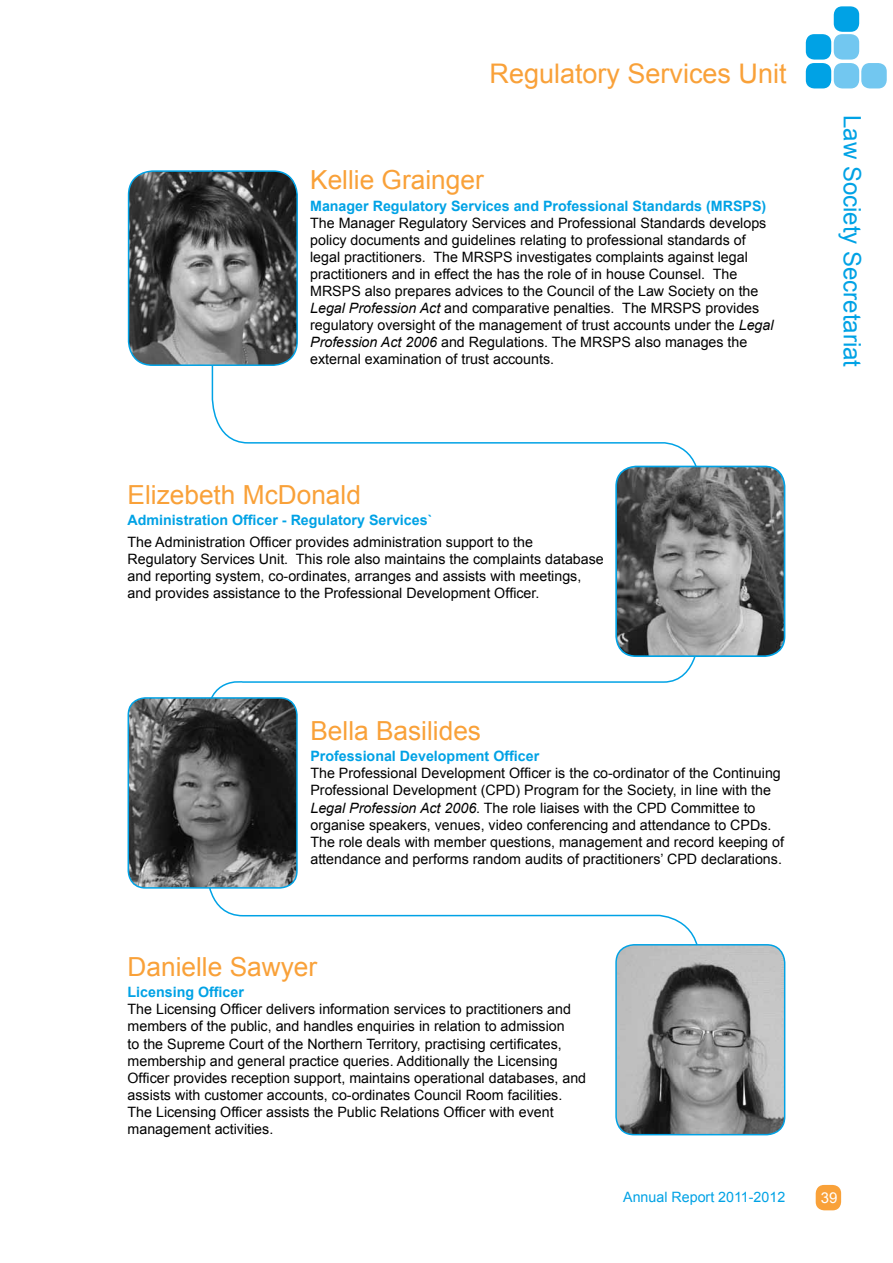
<style>
.page{position:relative;width:893px;height:1263px;background:#fff}
.page>*{position:absolute;margin:0;border:0;box-sizing:border-box;transform-origin:0 0}
.t1{font:27px "Arial";color:#f9a139}
.t2{font:26.25px "Arial";color:#f9a139}
.t3{font:24px "Arial";color:#00a2e5}
.t4{font:15px "Arial";color:#fff}
.t5{font:14.25px/17.1px "Arial";color:#000}
.t6{font:700 14.25px "Arial";color:#00a2e5}
.t7{font:14.25px "Arial";color:#00a2e5}
.s1{font-style:italic}
</style>
<div class="page">
<div style="left:806px;top:63px;width:25px;height:25px;background:#00a2e5;border-radius:9px"></div>
<div style="left:834px;top:34px;width:25px;height:26px;background:#72c7f0;border-radius:9px"></div>
<div style="left:806px;top:34px;width:25px;height:26px;background:#00a2e5;border-radius:9px"></div>
<div style="left:834px;top:6px;width:25px;height:26px;background:#00a2e5;border-radius:9px"></div>
<div style="left:834px;top:63px;width:25px;height:25px;background:#72c7f0;border-radius:9px"></div>
<div style="left:861px;top:63px;width:26px;height:25px;background:#72c7f0;border-radius:9px"></div>
<div style="left:816px;top:1185px;width:25px;height:25px;background:#f9a139;border-radius:9px"></div>
<svg style="left:209px;top:170px;width:492px;height:966px"></svg>
<div style="left:275px;top:921px;width:373px;height:142px;background:#fff"></div>
<img style="left:616px;top:945px;width:169px;height:190px">
<div style="left:615px;top:944px;width:170px;height:191px;border:2px solid #00a2e5;border-radius:18px"></div>
<img style="left:616px;top:466px;width:169px;height:190px">
<div style="left:615px;top:466px;width:170px;height:191px;border:2px solid #00a2e5;border-radius:20px"></div>
<img style="left:129px;top:171px;width:168px;height:194px">
<div style="left:128px;top:170px;width:170px;height:196px;border:2px solid #00a2e5;border-radius:24px"></div>
<img style="left:128px;top:698px;width:169px;height:190px">
<div style="left:128px;top:697px;width:170px;height:192px;border:2px solid #00a2e5;border-radius:17px"></div>
<h1 class="t1" style="left:489px;top:56px;width:299px">Regulatory Services U nit</h1>
<h2 class="t2" style="left:310px;top:163px;width:175px">Kellie Grainger</h2>
<p class="t6" style="left:310px;top:196px;width:412px">Manager Regulatory Services and Professional Standards (MRS</p>
<p class="t6" style="left:743px;top:196px;width:25px">PS)</p>
<p class="t5" style="left:310px;top:214px;width:465px">The Manager Regulatory Services and Professional Standards develops policy documents and guidelines relating to professional standards of legal practitioners. The MRSPS investigates complaints against legal practitioners and in effect the has the role of in house Counsel. The MRSPS also prepares advices to the Council of the Law Society on the <span class="s1">Legal Profession Act</span> and comparative penalties. The MRSPS provides regulatory oversight of the management of trust accounts under the <span class="s1">Legal Profession Act 2006</span> and Regulations. The MRSPS also manages the external examination of trust accounts.</p>
<h2 class="t2" style="left:128px;top:477px;width:235px">Elizebeth McDonald</h2>
<p class="t6" style="left:128px;top:511px;width:306px">Administration Officer - Regulatory Services`</p>
<p class="t5" style="left:128px;top:533px;width:478px">The Administration Officer provides administration support to the Regulatory Services U nit. This role also maintains the complaints database and reporting system, co-ordinates, arranges and assists with meetings, and provides assistance to the Professional Development Officer.</p>
<h2 class="t2" style="left:310px;top:713px;width:172px">Bella Basilides</h2>
<p class="t6" style="left:310px;top:747px;width:230px">Professional Development Officer</p>
<p class="t5" style="left:310px;top:765px;width:475px">The Professional Development Officer is the co-ordinator of the Continuing Professional Development (CPD) Program for the Society, in line with the <span class="s1">Legal Profession Act 2006</span>. The role liaises with the CPD Committee to organise speakers, venues, video conferencing and attendance to CPDs.<br>The role deals with member questions, management and record keeping of attendance and performs random audits of practitioners’ CPD declarations.</p>
<h2 class="t2" style="left:128px;top:949px;width:191px">Danielle Sawyer</h2>
<p class="t6" style="left:128px;top:983px;width:118px">Licensing Officer</p>
<p class="t5" style="left:128px;top:1001px;width:460px">The Licensing Officer delivers information services to practitioners and members of the public, and handles enquiries in relation to admission<br>to the Supreme Court of the Northern Territory, practising certificates, membership and general practice queries. Additionally the Licensing Officer provides reception support, maintains operational databases, and assists with customer accounts, co-ordinates Council Room facilities.<br>The Licensing Officer assists the Public Relations Officer with event management activities.</p>
<h3 class="t3" style="left:868px;top:115px;width:254px;rotate:90deg">Law Society Secretariat</h3>
<p class="t7" style="left:623px;top:1188px;width:164px">Annual Report 2011-2012</p>
<p class="t4" style="left:821px;top:1188px;width:18px">39</p>
</div>
